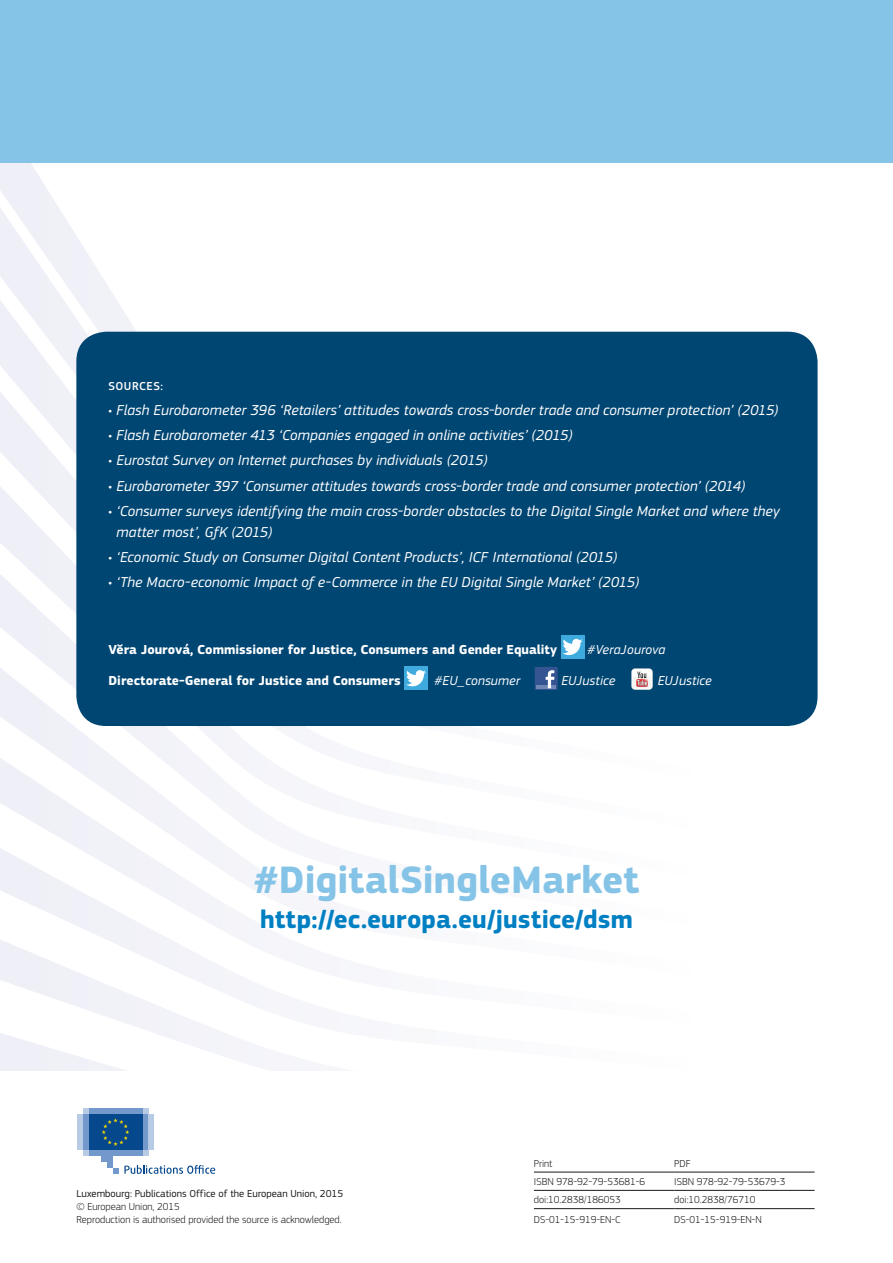
<style>
.page{position:relative;width:893px;height:1263px;background:#fff}
.page>*{position:absolute;margin:0;border:0;box-sizing:border-box;transform-origin:0 0}
.t1{font:700 39.75px "EC Square Sans Pro";color:#86c4e7}
.t2{font:700 26.25px "PF Square Sans Pro";letter-spacing:.005em;color:#0080c3}
.t3{font:italic 15px/21px "EC Square Sans Pro";letter-spacing:.005em;color:#fff}
.t4{font:700 13.5px "EC Square Sans Pro";color:#fff}
.t5{font:italic 13.5px "EC Square Sans Pro";letter-spacing:.005em;color:#fff}
.t6{font:500 12px "EC Square Sans Pro";letter-spacing:.045em;color:#fff}
.t7{font:300 10.5px/12.6px "EC Square Sans Pro";color:#1b181c}
.t8{font:10.5px "EC Square Sans Pro";color:#1b181c}
</style>
<div class="page">
<svg style="left:46px;top:829px;width:219px;height:10px;fill:#f4f5fa"></svg>
<svg style="left:0;top:839px;width:265px;height:93px"></svg>
<svg style="left:0;top:932px;width:265px;height:95px"></svg>
<svg style="left:0;top:1027px;width:265px;height:43px"></svg>
<svg style="left:0;top:182px;width:102px;height:95px;fill:#f0f1f8"></svg>
<svg style="left:0;top:277px;width:690px;height:94px"></svg>
<svg style="left:0;top:371px;width:446px;height:458px"></svg>
<div style="left:76px;top:332px;width:742px;height:394px;background:#004673;border-radius:30px"></div>
<div style="left:561px;top:635px;width:23px;height:24px;background:#3eaadd"></div>
<svg style="left:563px;top:639px;width:19px;height:16px"></svg>
<div style="left:404px;top:666px;width:24px;height:24px;background:#3eaadd"></div>
<svg style="left:406px;top:670px;width:20px;height:16px"></svg>
<div style="left:535px;top:667px;width:23px;height:23px;background:#355492"></div>
<hr style="left:536px;top:685px;width:20px;height:3px;background:#7087b3">
<svg style="left:546px;top:670px;width:8px;height:18px"></svg>
<svg style="left:631px;top:668px;width:22px;height:22px"></svg>
<div style="left:632px;top:669px;width:20px;height:20px;background:#f7f7f7;border-radius:4px"></div>
<div style="left:633px;top:670px;width:18px;height:18px;background:#f4f4f3;border-radius:3px"></div>
<svg style="left:633px;top:670px;width:18px;height:17px"></svg>
<hr style="left:534px;top:1172px;width:140px;height:1px;background:#1b181c">
<hr style="left:674px;top:1172px;width:141px;height:1px;background:#1b181c">
<hr style="left:534px;top:1190px;width:140px;height:1px;background:#1b181c">
<hr style="left:674px;top:1190px;width:141px;height:1px;background:#1b181c">
<hr style="left:534px;top:1208px;width:140px;height:1px;background:#1b181c">
<hr style="left:674px;top:1208px;width:141px;height:1px;background:#1b181c">
<svg style="left:83px;top:1150px;width:65px;height:6px"></svg>
<svg style="left:83px;top:1108px;width:65px;height:6px"></svg>
<div style="left:89px;top:1108px;width:53px;height:6px;background:#7298cc"></div>
<div style="left:89px;top:1150px;width:53px;height:6px;background:#7298cc"></div>
<div style="left:142px;top:1114px;width:6px;height:36px;background:#7298cc"></div>
<div style="left:148px;top:1114px;width:6px;height:36px;background:#b8cbe5"></div>
<div style="left:83px;top:1114px;width:6px;height:36px;background:#7298cc"></div>
<div style="left:77px;top:1114px;width:6px;height:36px;background:#b8cbe5"></div>
<div style="left:101px;top:1150px;width:12px;height:12px;background:#7298cc"></div>
<div style="left:107px;top:1150px;width:6px;height:18px;background:#7298cc"></div>
<svg style="left:113px;top:1168px;width:5px;height:6px"></svg>
<div style="left:89px;top:1114px;width:53px;height:36px;background:#06488c"></div>
<svg style="left:102px;top:1118px;width:27px;height:28px"></svg>
<svg style="left:124px;top:1165px;width:91px;height:9px"></svg>
<div style="left:0;top:0;width:893px;height:162px;background:#86c4e7"></div>
<p class="t6" style="left:108px;top:379px;width:56px">SOURCES:</p>
<p class="t3" style="left:108px;top:399px;width:672px">• Flash Eurobarometer 396 ‘Retailers’ attitudes towards cross-border trade and consumer protection’ (2015)</p>
<p class="t3" style="left:108px;top:425px;width:466px">• Flash Eurobarometer 413 ‘Companies engaged in online activities’ (2015)</p>
<p class="t3" style="left:108px;top:450px;width:381px">• Eurostat Survey on Internet purchases by individuals (2015)</p>
<p class="t3" style="left:108px;top:475px;width:639px">• Eurobarometer 397 ‘Consumer attitudes towards cross-border trade and consumer protection’ (2014)</p>
<p class="t3" style="left:117px;top:500px;width:665px;text-indent:-8px">• ‘Consumer surveys identifying the main cross-border obstacles to the Digital Single Market and where they matter most’, GfK (2015)</p>
<p class="t3" style="left:108px;top:547px;width:510px">• ‘Economic Study on Consumer Digital Content Products’, ICF International (2015)</p>
<p class="t3" style="left:108px;top:572px;width:532px">• ‘The Macro-economic Impact of e-Commerce in the EU Digital Single Market’ (2015)</p>
<p class="t4" style="left:108px;top:642px;width:450px">Vĕra Jourová, Commissioner for Justice, Consumers and Gender Equality</p>
<p class="t5" style="left:588px;top:642px;width:79px">#VeraJourova</p>
<p class="t4" style="left:108px;top:673px;width:294px">Directorate-General for Justice and Consumers</p>
<p class="t5" style="left:435px;top:673px;width:87px">#EU_consumer</p>
<p class="t5" style="left:561px;top:673px;width:56px">EUJustice</p>
<p class="t5" style="left:658px;top:673px;width:56px">EUJustice</p>
<h1 class="t1" style="left:253px;top:856px;width:387px">#DigitalSingleMarket</h1>
<h2 class="t2" style="left:260px;top:903px;width:374px">http://ec.europa.eu/justice/dsm</h2>
<p class="t8" style="left:77px;top:1188px;width:268px">Luxembourg: Publications Office of the European Union, 2015</p>
<p class="t7" style="left:77px;top:1200px;width:267px">© European Union, 2015<br>Reproduction is authorised provided the source is acknowledged.</p>
<p class="t7" style="left:534px;top:1157px;width:20px">Print</p>
<p class="t7" style="left:674px;top:1157px;width:18px">PDF</p>
<p class="t7" style="left:534px;top:1175px;width:113px">ISBN 978-92-79-53681-6</p>
<p class="t7" style="left:674px;top:1175px;width:113px">ISBN 978-92-79-53679-3</p>
<p class="t7" style="left:534px;top:1193px;width:88px">doi:10.2838/186053</p>
<p class="t7" style="left:674px;top:1193px;width:83px">doi:10.2838/76710</p>
<p class="t7" style="left:534px;top:1213px;width:88px">DS-01-15-919-EN-C</p>
<p class="t7" style="left:674px;top:1213px;width:89px">DS-01-15-919-EN-N</p>
</div>
